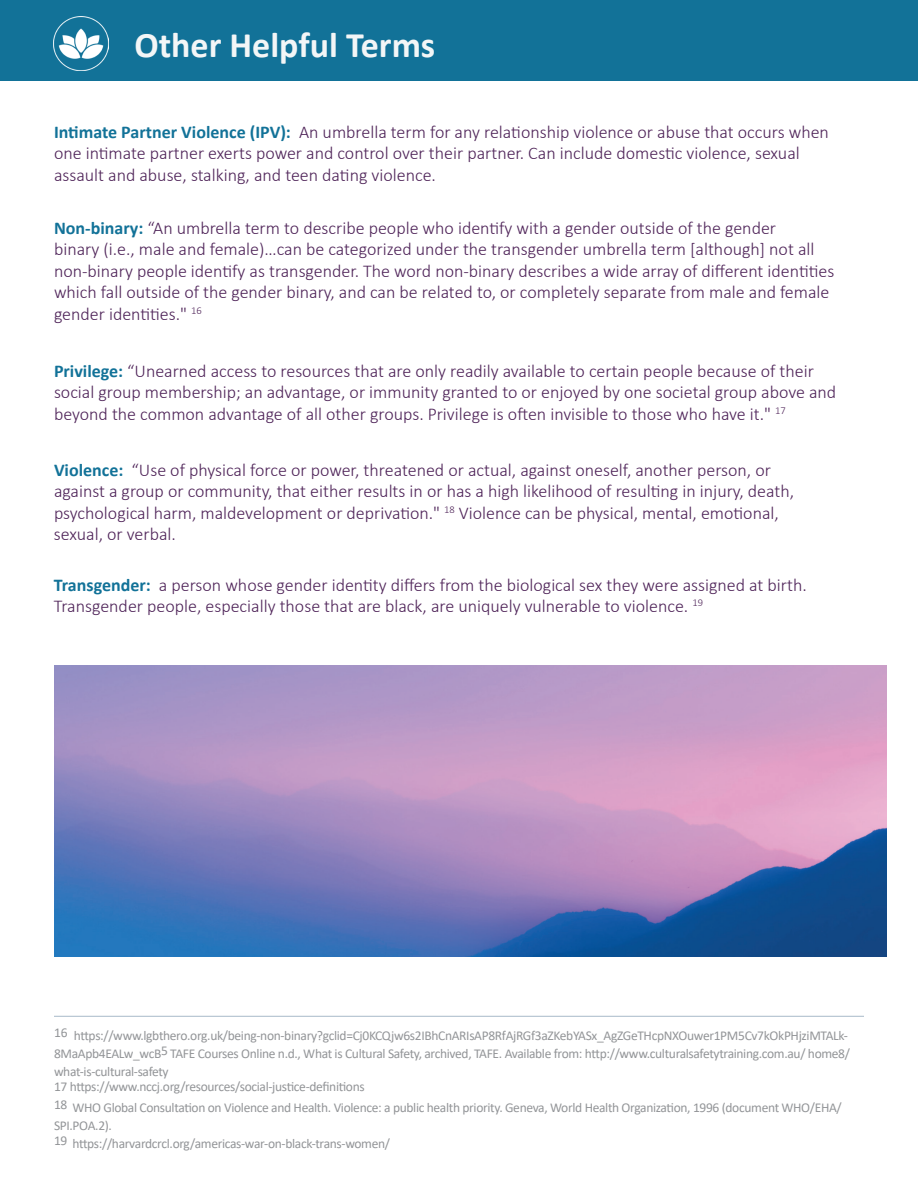
<style>
.page{position:relative;width:918px;height:1188px;background:#fff}
.page>*{position:absolute;margin:0;border:0;box-sizing:border-box;transform-origin:0 0}
.t1{font:700 36px "Calibri";color:#f3f6f7}
.t2{font:300 18px/21.6px "Calibri";color:#4e2358}
.t3{font:13.5px/18px "Calibri";letter-spacing:-.025em;color:#939598}
.s1{font-weight:700;color:#127298}
</style>
<div class="page">
<div style="left:0;top:0;width:918px;height:81px;background:#127298"></div>
<img style="left:54px;top:16px;width:54px;height:55px">
<hr style="left:54px;top:1016px;width:810px;height:1px;background:#a7b9c8">
<img style="left:54px;top:665px;width:832px;height:292px">
<h1 class="t1" style="left:134px;top:19px;width:302px">Other Helpful Terms</h1>
<p class="t2" style="left:54px;top:121px;width:776px"><span class="s1">Intimate Partner Violence (IPV):</span> An umbrella term for any relationship violence or abuse that occurs when one intimate partner exerts power and control over their partner. Can include domestic violence, sexual assault and abuse, stalking, and teen dating violence.</p>
<p class="t2" style="left:54px;top:217px;width:782px"><span class="s1">Non-binary:</span> “An umbrella term to describe people who identify with a gender outside of the gender<br>binary (i.e., male and female)…can be categorized under the transgender umbrella term [although] not all non-binary people identify as transgender. The word non-binary describes a wide array of different identities which fall outside of the gender binary, and can be related to, or completely separate from male and female gender identities." <sup>16</sup></p>
<p class="t2" style="left:54px;top:360px;width:784px"><span class="s1">Privilege:</span> “Unearned access to resources that are only readily available to certain people because of their social group membership; an advantage, or immunity granted to or enjoyed by one societal group above and beyond the common advantage of all other groups. Privilege is often invisible to those who have it." <sup>17</sup></p>
<p class="t2" style="left:54px;top:459px;width:742px"><span class="s1">Violence:</span> “Use of physical force or power, threatened or actual, against oneself, another person, or against a group or community, that either results in or has a high likelihood of resulting in injury, death, psychological harm, maldevelopment or deprivation." <sup>18</sup> Violence can be physical, mental, emotional, sexual, or verbal.</p>
<p class="t2" style="left:54px;top:574px;width:754px"><span class="s1">Transgender:</span> a person whose gender identity differs from the biological sex they were assigned at birth.<br>Transgender people, especially those that are black, are uniquely vulnerable to violence. <sup>19</sup></p>
<p class="t3" style="left:54px;top:1026px;width:798px">16 https://www.lgbthero.org.uk/being-non-binary?gclid=Cj0KCQjw6s2IBhCnARIsAP8RfAjRGf3aZKebYASx_AgZGeTHcpNXOuwer1PM5Cv7kOkPHjziMTALk-<br>8MaApb4EALw_wcB5 TAFE Courses Online n.d., What is Cultural Safety, archived, TAFE. Available from: http://www.culturalsafetytraining.com.au/ home8/ what-is-cultural-safety</p>
<p class="t3" style="left:54px;top:1076px;width:789px;line-height:21px">17 https://www.nccj.org/resources/social-justice-definitions<br>18 WHO Global Consultation on Violence and Health. Violence: a public health priority. Geneva, World Health Organization, 1996 (document WHO/EHA/</p>
<p class="t3" style="left:54px;top:1116px;width:338px">SPI.POA.2).<br>19 https://harvardcrcl.org/americas-war-on-black-trans-women/</p>
</div>
